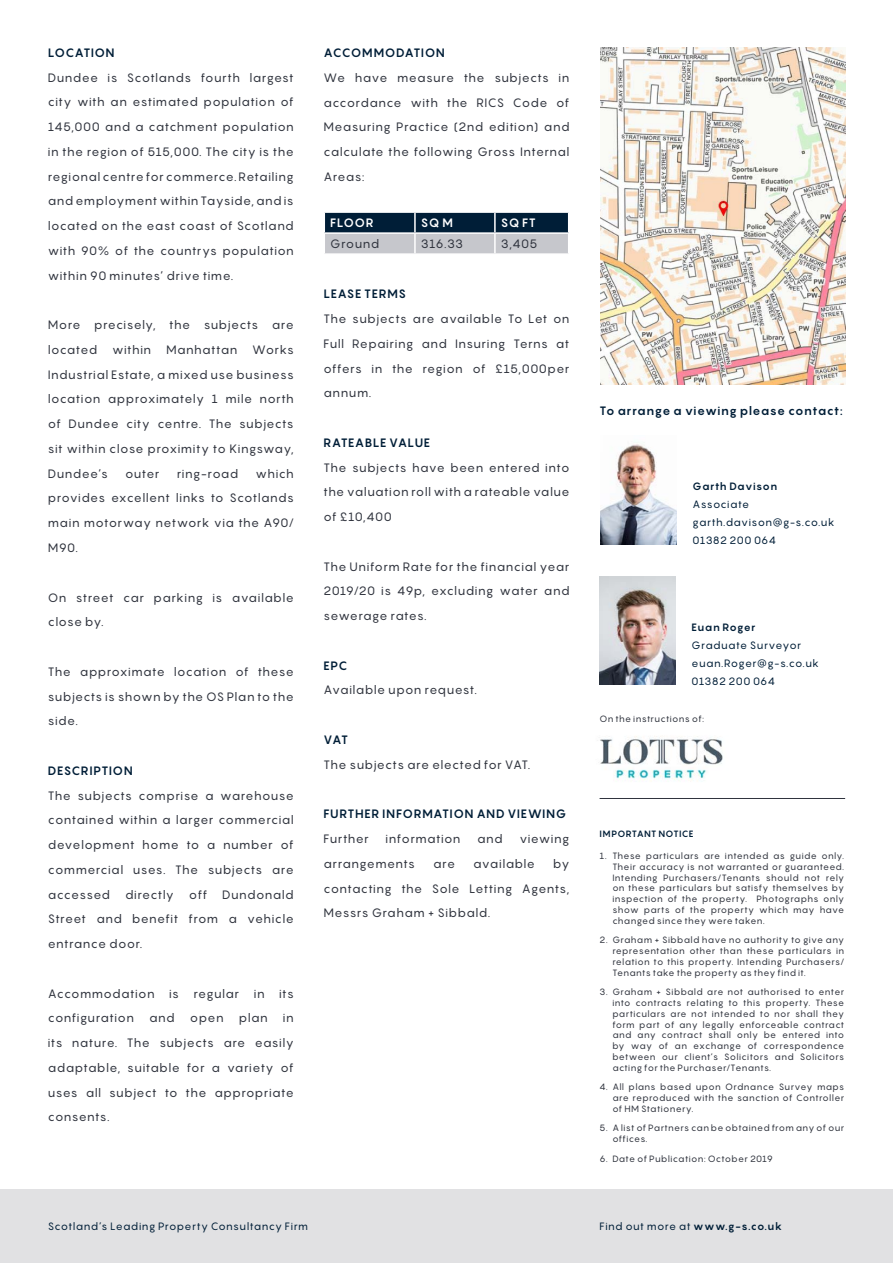
<style>
.page{position:relative;width:893px;height:1263px;background:#fff}
.page>*{position:absolute;margin:0;border:0;box-sizing:border-box;transform-origin:0 0}
.t1{font:12px/24.8px "Pangram";letter-spacing:.035em;color:#30343e;text-align:justify}
.t2{font:700 12px "Pangram";letter-spacing:.04em;color:#001e37}
.t3{font:700 12px "Pangram";letter-spacing:.02em;color:#fff}
.t4{font:10.5px/18px "Pangram";letter-spacing:.04em;color:#001e37}
.t5{font:700 10.5px "Pangram";letter-spacing:.045em;color:#001e37}
.t6{font:9px/10.8px "Pangram";letter-spacing:.035em;color:#30343e;text-align:justify}
.t7{font:700 9px "Pangram";letter-spacing:.035em;color:#001e37}
.s1{font-weight:700}
</style>
<div class="page">
<svg style="left:324px;top:212px;width:245px;height:41px;background:#6e7c8a"></svg>
<hr style="left:600px;top:798px;width:245px;height:1px;background:#30343e">
<div style="left:0;top:1189px;width:893px;height:74px;background:#e1e1e3"></div>
<img style="left:600px;top:441px;width:76px;height:103px">
<img style="left:599px;top:576px;width:76px;height:109px">
<img style="left:600px;top:48px;width:245px;height:337px">
<img style="left:600px;top:736px;width:123px;height:45px">
<p class="t2" style="left:48px;top:45px;width:68px">LOCATION</p>
<p class="t1" style="left:48px;top:65px;width:247px">Dundee is Scotlands fourth largest city with an estimated population of 145,000 and a catchment population in the region of 515,000. The city is the regional centre for commerce. Retailing and employment within Tayside, and is located on the east coast of Scotland with 90% of the countrys population within 90 minutes’ drive time.</p>
<p class="t1" style="left:48px;top:312px;width:247px">More precisely, the subjects are located within Manhattan Works Industrial Estate, a mixed use business location approximately 1 mile north of Dundee city centre. The subjects sit within close proximity to Kingsway, Dundee’s</p>
<p class="t1" style="left:48px;top:461px;width:247px;text-indent:208px">which provides excellent links to Scotlands main motorway network via the A90/ M90.</p>
<p class="t1" style="left:125px;top:461px;width:36px">outer</p>
<p class="t1" style="left:177px;top:461px;width:63px">ring-road</p>
<p class="t1" style="left:48px;top:585px;width:247px">On street car parking is available close by.</p>
<p class="t1" style="left:48px;top:659px;width:247px">The approximate location of these subjects is shown by the OS Plan to the side.</p>
<p class="t2" style="left:48px;top:763px;width:86px">DESCRIPTION</p>
<p class="t1" style="left:48px;top:783px;width:247px">The subjects comprise a warehouse contained within a larger commercial development home to a number of commercial uses. The subjects are accessed directly off Dundonald Street and benefit from a vehicle entrance door.</p>
<p class="t1" style="left:48px;top:981px;width:247px">Accommodation is regular in its configuration</p>
<p class="t1" style="left:149px;top:1005px;width:27px">and</p>
<p class="t1" style="left:190px;top:1005px;width:35px">open</p>
<p class="t1" style="left:239px;top:1005px;width:30px">plan</p>
<p class="t1" style="left:48px;top:1005px;width:247px;text-indent:235px">in its nature. The subjects are easily adaptable, suitable for a variety of uses all subject to the appropriate consents.</p>
<p class="t2" style="left:323px;top:45px;width:123px">ACCOMMODATION</p>
<p class="t1" style="left:323px;top:65px;width:247px">We have measure the subjects in accordance with the RICS Code of Measuring Practice (2nd edition) and calculate the following Gross Internal Areas:</p>
<p class="t3" style="left:330px;top:215px;width:45px">FLOOR</p>
<p class="t3" style="left:421px;top:215px;width:34px">SQ M</p>
<p class="t3" style="left:501px;top:215px;width:36px">SQ FT</p>
<p class="t1" style="left:330px;top:231px;width:50px">Ground</p>
<p class="t1" style="left:421px;top:231px;width:44px">316.33</p>
<p class="t1" style="left:501px;top:231px;width:38px">3,405</p>
<p class="t2" style="left:323px;top:286px;width:84px">LEASE TERMS</p>
<p class="t1" style="left:323px;top:306px;width:247px">The subjects are available To Let on Full Repairing and Insuring Terns at offers in the region of £15,000per annum.</p>
<p class="t2" style="left:323px;top:435px;width:108px">RATEABLE VALUE</p>
<p class="t1" style="left:323px;top:455px;width:247px">The subjects have been entered into the valuation roll with a rateable value of £10,400</p>
<p class="t1" style="left:323px;top:554px;width:247px">The Uniform Rate for the financial year 2019/20 is 49p, excluding water and sewerage rates.</p>
<p class="t2" style="left:323px;top:658px;width:25px">EPC</p>
<p class="t1" style="left:323px;top:678px;width:155px">Available upon request.</p>
<p class="t2" style="left:323px;top:732px;width:26px">VAT</p>
<p class="t1" style="left:323px;top:752px;width:208px">The subjects are elected for VAT.</p>
<p class="t2" style="left:323px;top:806px;width:244px">FURTHER INFORMATION AND VIEWING</p>
<p class="t1" style="left:323px;top:826px;width:47px">Further</p>
<p class="t1" style="left:386px;top:826px;width:76px">information</p>
<p class="t1" style="left:477px;top:826px;width:27px">and</p>
<p class="t1" style="left:519px;top:826px;width:52px">viewing</p>
<p class="t1" style="left:323px;top:851px;width:93px">arrangements</p>
<p class="t1" style="left:433px;top:851px;width:23px">are</p>
<p class="t1" style="left:473px;top:851px;width:63px">available</p>
<p class="t1" style="left:323px;top:851px;width:247px;text-indent:230px">by contacting the Sole Letting Agents, Messrs Graham + Sibbald.</p>
<p class="t2" style="left:600px;top:403px;width:245px">To arrange a viewing please contact:</p>
<p class="t5" style="left:693px;top:480px;width:86px">Garth Davison</p>
<p class="t4" style="left:693px;top:495px;width:143px">Associate garth.davison@g-s.co.uk<br>01382 200 064</p>
<p class="t5" style="left:692px;top:620px;width:66px">Euan Roger</p>
<p class="t4" style="left:692px;top:636px;width:129px">Graduate Surveyor euan.Roger@g-s.co.uk<br>01382 200 064</p>
<p class="t6" style="left:600px;top:713px;width:106px">On the instructions of:</p>
<p class="t7" style="left:600px;top:828px;width:96px">IMPORTANT NOTICE</p>
<p class="t6" style="left:612px;top:850px;width:233px;text-indent:-13px">1. These particulars are intended as guide only.<br>Their accuracy is not warranted or guaranteed.<br>Intending Purchasers/Tenants should not rely on these particulars but satisfy themselves by inspection of the property. Photographs only show parts of the property which may have changed since they were taken.</p>
<p class="t6" style="left:612px;top:934px;width:233px;text-indent:-13px">2. Graham + Sibbald have no authority to give any representation other than these particulars in relation to this property. Intending Purchasers/ Tenants take the property as they find it.</p>
<p class="t6" style="left:612px;top:986px;width:233px;text-indent:-13px">3. Graham + Sibbald are not authorised to enter into contracts relating to this property. These particulars are not intended to nor shall they form part of any legally enforceable contract and any contract shall only be entered into by way of an exchange of correspondence between our client’s Solicitors and Solicitors acting for the Purchaser/Tenants.</p>
<p class="t6" style="left:612px;top:1081px;width:233px;text-indent:-13px">4. All plans based upon Ordnance Survey maps are reproduced with the sanction of Controller of HM Stationery.</p>
<p class="t6" style="left:612px;top:1122px;width:233px;text-indent:-13px">5. A list of Partners can be obtained from any of our offices.</p>
<p class="t6" style="left:600px;top:1153px;width:175px">6. Date of Publication: October 2019</p>
<p class="t4" style="left:48px;top:1217px;width:262px">Scotland’s Leading Property Consultancy Firm</p>
<p class="t4" style="left:600px;top:1217px;width:184px">Find out more at <span class="s1">www.g-s.co.uk</span></p>
</div>
